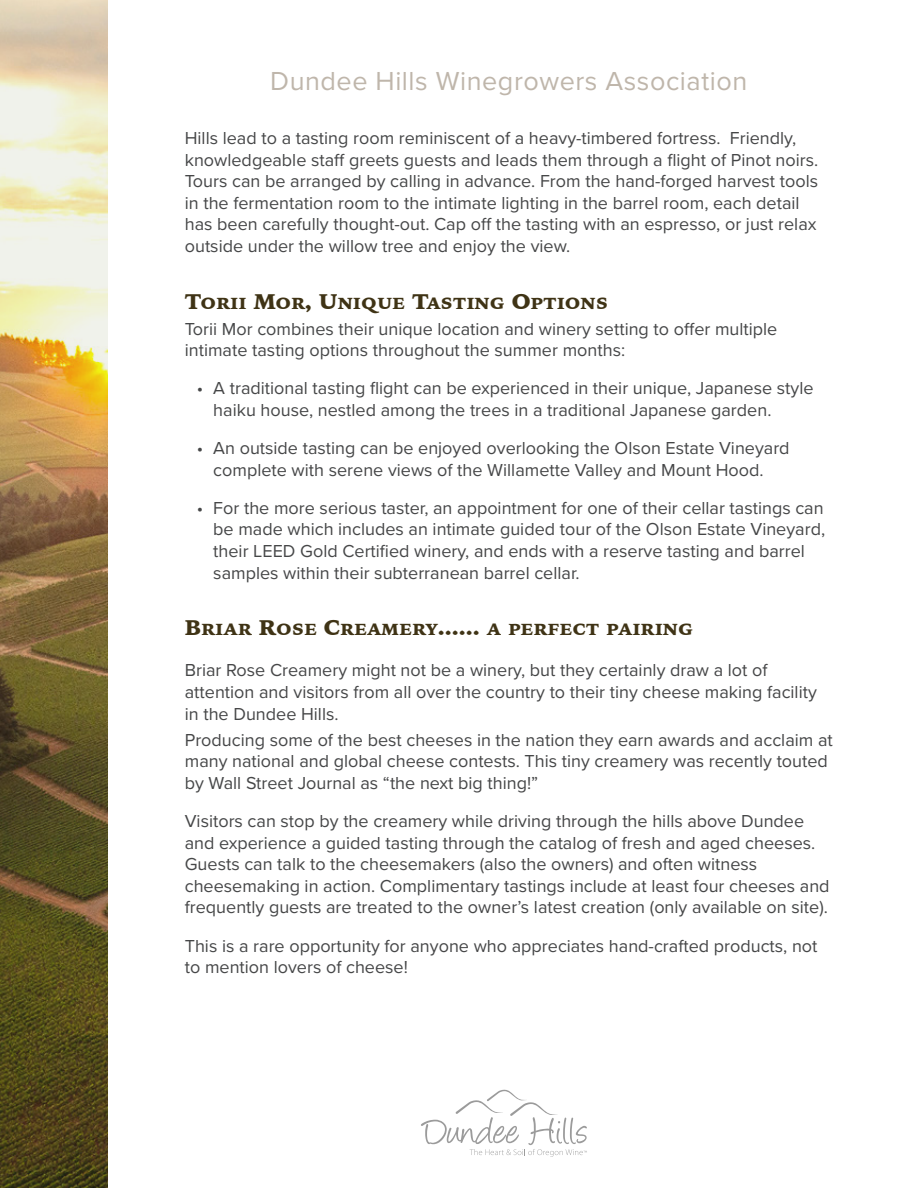
<style>
.page{position:relative;width:918px;height:1188px;background:#fff}
.page>*{position:absolute;margin:0;border:0;box-sizing:border-box;transform-origin:0 0}
.t1{font:27px "Proxima Nova";letter-spacing:.02em;color:#bfb6ab}
.Header_2_-_Paragraph{font:900 21px "Iowan Old Style";color:#3f3315}
.Header_2_-_Paragraph-2{font:18px/21.6px "Proxima Nova";color:#464748}
</style>
<div class="page">
<img style="left:0;top:1px;width:107px;height:1187px">
<svg style="left:421px;top:1090px;width:166px;height:67px"></svg>
<h1 class="t1" style="left:270px;top:61px;width:479px">Dundee Hills Winegrowers Association</h1>
<p class="Header_2_-_Paragraph-2" style="left:185px;top:126px;width:635px">Hills lead to a tasting room reminiscent of a heavy-timbered fortress. Friendly, knowledgeable staff greets guests and leads them through a flight of Pinot noirs.<br>Tours can be arranged by calling in advance. From the hand-forged harvest tools in the fermentation room to the intimate lighting in the barrel room, each detail has been carefully thought-out. Cap off the tasting with an espresso, or just relax outside under the willow tree and enjoy the view.</p>
<p class="Header_2_-_Paragraph" style="left:185px;top:287px;width:425px">Torii Mor, Unique Tasting Options</p>
<p class="Header_2_-_Paragraph-2" style="left:185px;top:317px;width:594px">Torii Mor combines their unique location and winery setting to offer multiple intimate tasting options throughout the summer months:</p>
<p class="Header_2_-_Paragraph-2" style="left:213px;top:377px;width:602px;text-indent:-16px">• A traditional tasting flight can be experienced in their unique, Japanese style haiku house, nestled among the trees in a traditional Japanese garden.</p>
<p class="Header_2_-_Paragraph-2" style="left:197px;top:437px;width:594px;text-align:center">• An outside tasting can be enjoyed overlooking the Olson Estate Vineyard complete with serene views of the Willamette Valley and Mount Hood.</p>
<p class="Header_2_-_Paragraph-2" style="left:213px;top:496px;width:613px;text-indent:-16px">• For the more serious taster, an appointment for one of their cellar tastings can be made which includes an intimate guided tour of the Olson Estate Vineyard, their LEED Gold Certified winery, and ends with a reserve tasting and barrel samples within their subterranean barrel cellar.</p>
<p class="Header_2_-_Paragraph" style="left:185px;top:614px;width:510px">Briar Rose Creamery…… a perfect pairing</p>
<p class="Header_2_-_Paragraph-2" style="left:185px;top:659px;width:634px">Briar Rose Creamery might not be a winery, but they certainly draw a lot of attention and visitors from all over the country to their tiny cheese making facility in the Dundee Hills.</p>
<p class="Header_2_-_Paragraph-2" style="left:185px;top:728px;width:650px">Producing some of the best cheeses in the nation they earn awards and acclaim at many national and global cheese contests. This tiny creamery was recently touted by Wall Street Journal as “the next big thing!”</p>
<p class="Header_2_-_Paragraph-2" style="left:185px;top:809px;width:646px">Visitors can stop by the creamery while driving through the hills above Dundee and experience a guided tasting through the catalog of fresh and aged cheeses.<br>Guests can talk to the cheesemakers (also the owners) and often witness cheesemaking in action. Complimentary tastings include at least four cheeses and frequently guests are treated to the owner’s latest creation (only available on site).</p>
<p class="Header_2_-_Paragraph-2" style="left:185px;top:934px;width:634px">This is a rare opportunity for anyone who appreciates hand-crafted products, not to mention lovers of cheese!</p>
</div>
